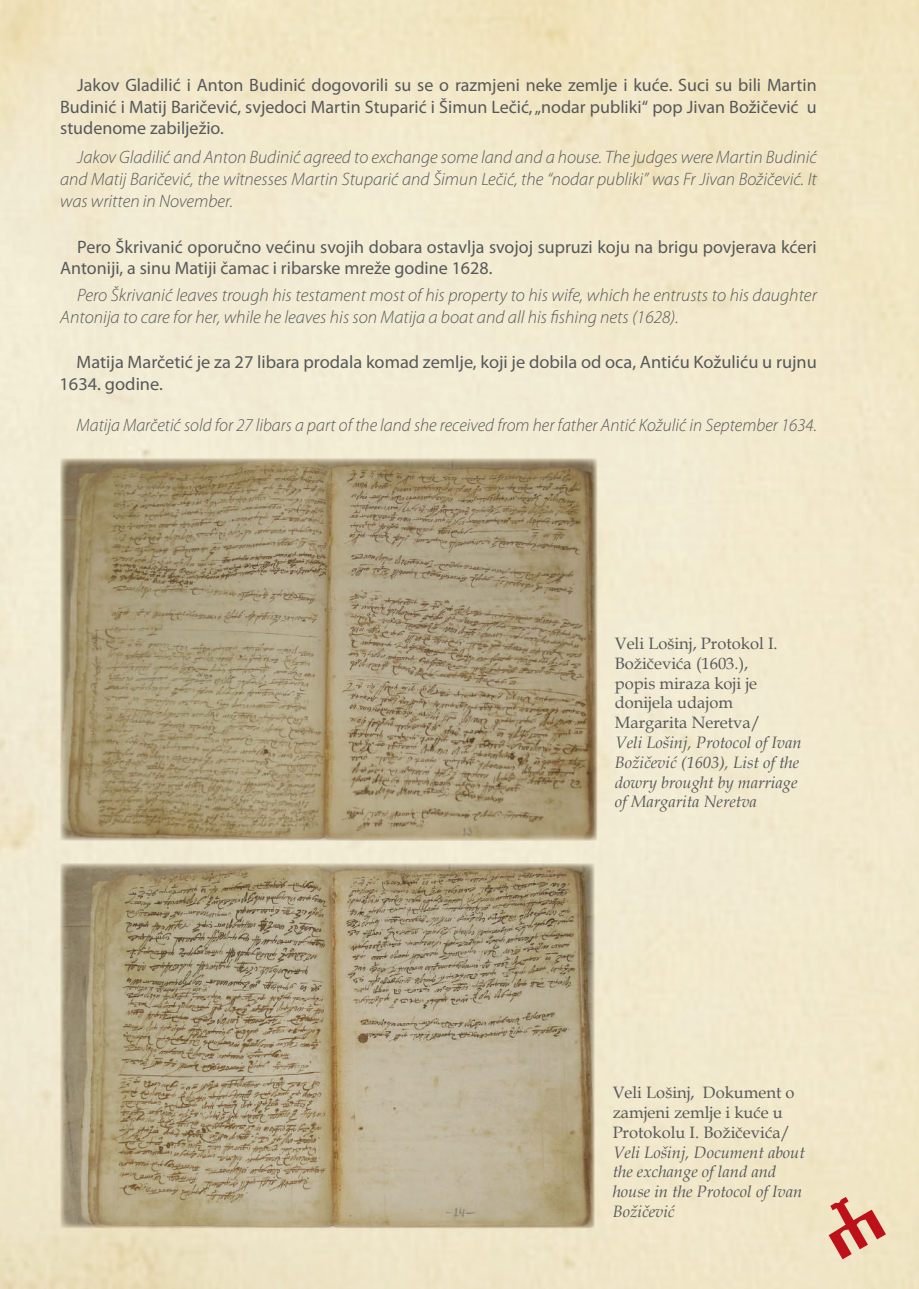
<style>
.page{position:relative;width:919px;height:1289px;background:#fff}
.page>*{position:absolute;margin:0;border:0;box-sizing:border-box;transform-origin:0 0}
.t1{font:italic 300 18px/21.6px "Myriad Pro";color:#57585a;text-align:justify}
.t2{font:18px/21.6px "Myriad Pro";color:#57585a}
.t3{font:italic 16.5px/19.8px "Book Antiqua";color:#57585a}
.t4{font:16.5px/19.8px "Book Antiqua";color:#57585a}
</style>
<div class="page">
<img style="left:0;top:0;width:918px;height:1288px">
<img style="left:55px;top:453px;width:548px;height:393px">
<img style="left:55px;top:857px;width:545px;height:376px">
<svg style="left:828px;top:1196px;width:57px;height:63px"></svg>
<p class="t2" style="left:60px;top:74px;width:758px;text-align:justify;text-indent:17px">Jakov Gladilić i Anton Budinić dogovorili su se o razmjeni neke zemlje i kuće. Suci su bili Martin Budinić i Matij Baričević, svjedoci Martin Stuparić i Šimun Lečić, „nodar publiki“ pop Jivan Božičević u studenome zabilježio.</p>
<p class="t1" style="left:60px;top:147px;width:758px;text-indent:17px">Jakov Gladilić and Anton Budinić agreed to exchange some land and a house. The judges were Martin Budinić and Matij Baričević, the witnesses Martin Stuparić and Šimun Lečić, the “nodar publiki” was Fr Jivan Božičević. It was written in November.</p>
<p class="t2" style="left:60px;top:235px;width:758px;text-indent:17px">Pero Škrivanić oporučno većinu svojih dobara ostavlja svojoj supruzi koju na brigu povjerava kćeri<br>Antoniji, a sinu Matiji čamac i ribarske mreže godine 1628.</p>
<p class="t1" style="left:60px;top:285px;width:758px;text-indent:17px">Pero Škrivanić leaves trough his testament most of his property to his wife, which he entrusts to his daughter<br>Antonija to care for her, while he leaves his son Matija a boat and all his fishing nets (1628).</p>
<p class="t2" style="left:60px;top:351px;width:758px;text-indent:17px">Matija Marčetić je za 27 libara prodala komad zemlje, koji je dobila od oca, Antiću Kožuliću u rujnu<br>1634. godine.</p>
<p class="t1" style="left:77px;top:414px;width:741px">Matija Marčetić sold for 27 libars a part of the land she received from her father Antić Kožulić in September 1634.</p>
<p class="t4" style="left:614px;top:633px;width:164px">Veli Lošinj, Protokol I.<br>Božičevića (1603.), popis miraza koji je donijela udajom<br>Margarita Neretva/</p>
<p class="t3" style="left:614px;top:732px;width:188px">Veli Lošinj, Protocol of Ivan<br>Božičević (1603), List of the dowry brought by marriage of Margarita Neretva</p>
<p class="t4" style="left:612px;top:1082px;width:183px">Veli Lošinj, Dokument o zamjeni zemlje i kuće u<br>Protokolu I. Božičevića/</p>
<p class="t3" style="left:612px;top:1141px;width:194px">Veli Lošinj, Document about the exchange of land and house in the Protocol of Ivan<br>Božičević</p>
</div>
